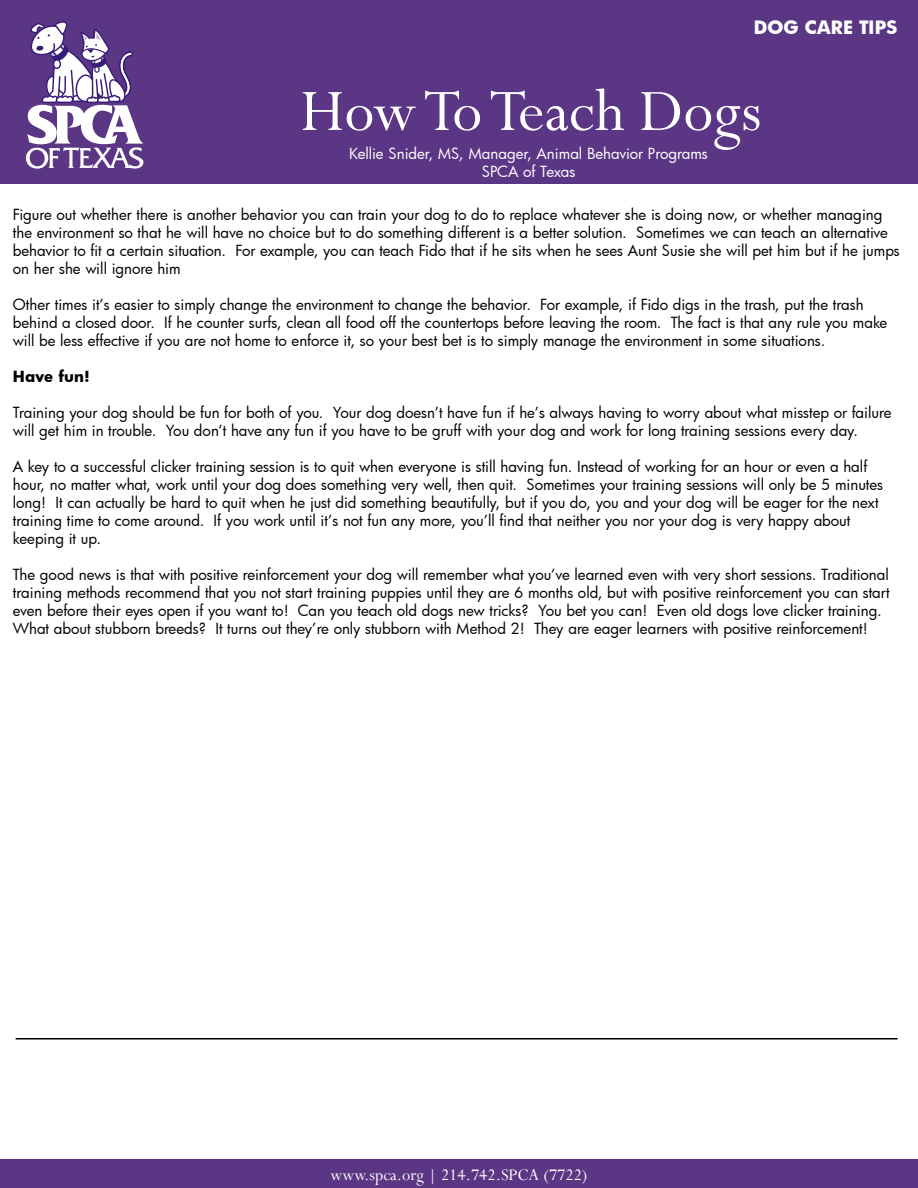
<style>
.page{position:relative;width:918px;height:1188px;background:#fff}
.page>*{position:absolute;margin:0;border:0;box-sizing:border-box;transform-origin:0 0}
.t1{font:66px "Perpetua";color:#fff}
.t2{font:18px "Perpetua";color:#fff}
.t3{font:700 18px "Futura";color:#fff}
.t4{font:15px/18px "Futura";color:#000}
.t5{font:15px/18px "Futura";color:#fff;text-align:center}
.t6{font:700 15px "Futura";color:#000}
</style>
<div class="page">
<div style="left:0;top:0;width:918px;height:183px;background:#5b3684"></div>
<svg style="left:26px;top:21px;width:117px;height:148px"></svg>
<div style="left:0;top:1159px;width:918px;height:29px;background:#5b3684"></div>
<hr style="left:16px;top:1038px;width:882px;height:2px;background:#000">
<p class="t3" style="left:754px;top:15px;width:145px">dog Care Tips</p>
<h1 class="t1" style="left:300px;top:69px;width:463px">How To Teach Dogs</h1>
<p class="t5" style="left:349px;top:144px;width:360px">Kellie Snider, MS, Manager, Animal Behavior Programs<br>SPCA of Texas</p>
<p class="t4" style="left:13px;top:205px;width:889px">Figure out whether there is another behavior you can train your dog to do to replace whatever she is doing now, or whether managing the environment so that he will have no choice but to do something different is a better solution. Sometimes we can teach an alternative behavior to fit a certain situation. For example, you can teach Fido that if he sits when he sees Aunt Susie she will pet him but if he jumps on her she will ignore him</p>
<p class="t4" style="left:13px;top:295px;width:876px">Other times it’s easier to simply change the environment to change the behavior. For example, if Fido digs in the trash, put the trash behind a closed door. If he counter surfs, clean all food off the countertops before leaving the room. The fact is that any rule you make will be less effective if you are not home to enforce it, so your best bet is to simply manage the environment in some situations.</p>
<p class="t6" style="left:13px;top:366px;width:78px">Have fun!</p>
<p class="t4" style="left:13px;top:403px;width:880px">Training your dog should be fun for both of you. Your dog doesn’t have fun if he’s always having to worry about what misstep or failure will get him in trouble. You don’t have any fun if you have to be gruff with your dog and work for long training sessions every day.</p>
<p class="t4" style="left:13px;top:457px;width:872px">A key to a successful clicker training session is to quit when everyone is still having fun. Instead of working for an hour or even a half hour, no matter what, work until your dog does something very well, then quit. Sometimes your training sessions will only be 5 minutes long! It can actually be hard to quit when he just did something beautifully, but if you do, you and your dog will be eager for the next training time to come around. If you work until it’s not fun any more, you’ll find that neither you nor your dog is very happy about keeping it up.</p>
<p class="t4" style="left:13px;top:565px;width:878px">The good news is that with positive reinforcement your dog will remember what you’ve learned even with very short sessions. Traditional training methods recommend that you not start training puppies until they are 6 months old, but with positive reinforcement you can start even before their eyes open if you want to! Can you teach old dogs new tricks? You bet you can! Even old dogs love clicker training.<br>What about stubborn breeds? It turns out they’re only stubborn with Method 2! They are eager learners with positive reinforcement!</p>
<p class="t2" style="left:330px;top:1164px;width:259px">www.spca.org | 214.742.SPCA (7722)</p>
</div>
